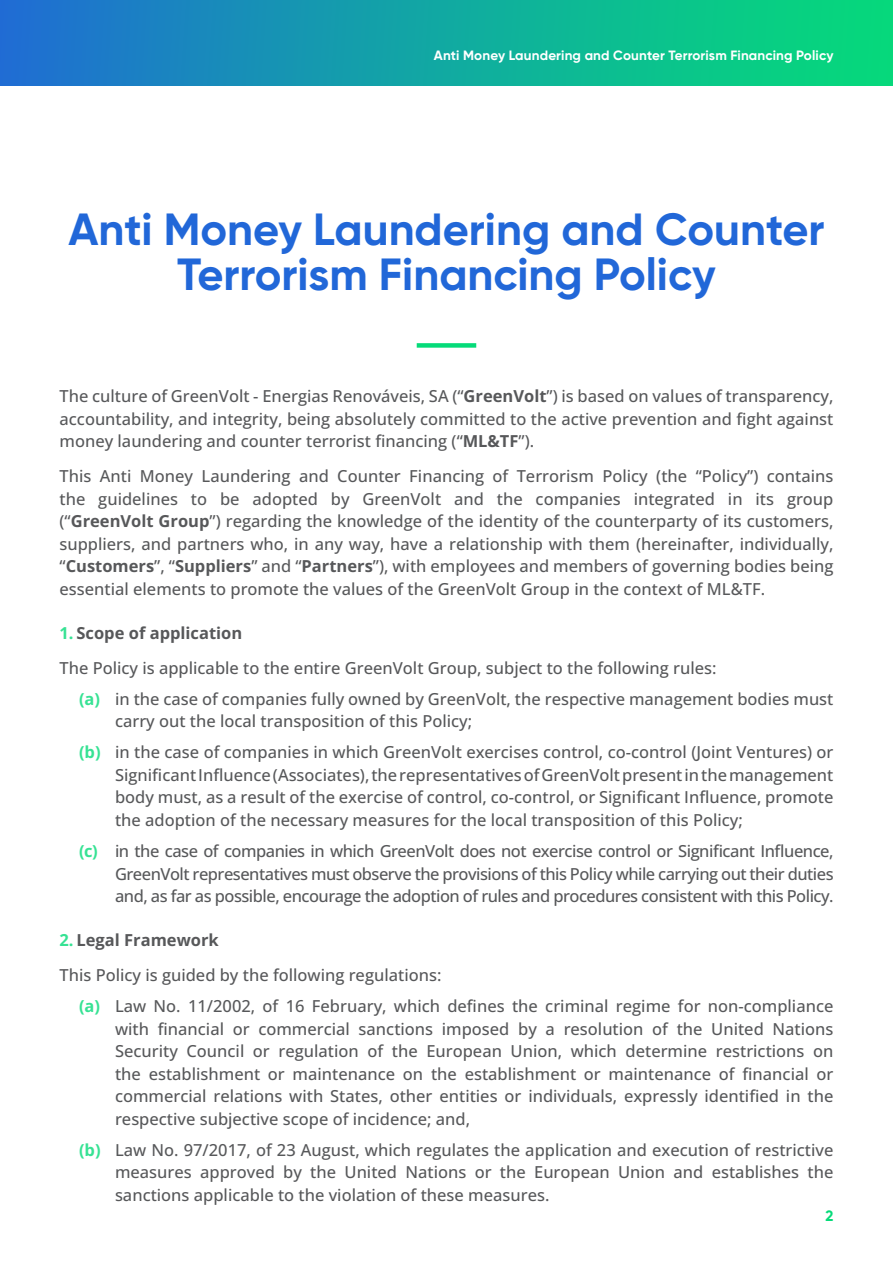
<style>
.page{position:relative;width:893px;height:1263px;background:#fff}
.page>*{position:absolute;margin:0;border:0;box-sizing:border-box;transform-origin:0 0}
.Titulo_Niv1{font:700 45px/45px "Gilroy";color:#2167d8;text-align:center}
.Texto{font:500 16.5px/22.5px "Open Sans";color:#57585a;text-align:justify}
.t1{font:700 16.5px "Open Sans";color:#57585a}
.t2{font:700 15px "Gilroy";color:#05db79}
.t3{font:700 13.5px "Gilroy";letter-spacing:.01em;color:#fff}
.s1{font-weight:700}
.s2{color:#37e294}
.s3{font-weight:700;color:#37e294}
</style>
<div class="page">
<div style="left:0;top:0;width:893px;height:85px;background:linear-gradient(to right,#1f70d1,#04df76)"></div>
<div style="left:417px;top:343px;width:59px;height:5px;background:#05db79"></div>
<p class="t3" style="left:434px;top:46px;width:401px">Anti Money Laundering and Counter Terrorism Financing Policy</p>
<p class="Titulo_Niv1" style="left:68px;top:206px;width:758px">Anti Money Laundering and Counter<br>Terrorism Financing Policy</p>
<p class="Texto" style="left:60px;top:384px;width:775px">The culture of GreenVolt - Energias Renováveis, SA (“<span class="s1">GreenVolt</span>”) is based on values of transparency, accountability, and integrity, being absolutely committed to the active prevention and fight against money laundering and counter terrorist financing (“<span class="s1">ML&amp;TF</span>”).</p>
<p class="Texto" style="left:60px;top:465px;width:775px">This Anti Money Laundering and Counter Financing of Terrorism Policy (the “Policy”) contains the guidelines to be adopted by GreenVolt and the companies integrated in its group (“<span class="s1">GreenVolt Group</span>”) regarding the knowledge of the identity of the counterparty of its customers, suppliers, and partners who, in any way, have a relationship with them (hereinafter, individually, “<span class="s1">Customers</span>”, “<span class="s1">Suppliers</span>” and “<span class="s1">Partners</span>”), with employees and members of governing bodies being essential elements to promote the values of the GreenVolt Group in the context of ML&amp;TF.</p>
<p class="t1" style="left:60px;top:621px;width:184px"><span class="s2">1.</span> Scope of application</p>
<p class="Texto" style="left:60px;top:656px;width:658px">The Policy is applicable to the entire GreenVolt Group, subject to the following rules:</p>
<p class="Texto" style="left:115px;top:687px;width:720px;text-indent:-36px"><span class="s3">(a)</span> in the case of companies fully owned by GreenVolt, the respective management bodies must carry out the local transposition of this Policy;</p>
<p class="Texto" style="left:115px;top:741px;width:720px;text-indent:-36px"><span class="s3">(b)</span> in the case of companies in which GreenVolt exercises control, co-control (Joint Ventures) or Significant Influence (Associates), the representatives of GreenVolt present in the management body must, as a result of the exercise of control, co-control, or Significant Influence, promote the adoption of the necessary measures for the local transposition of this Policy;</p>
<p class="Texto" style="left:115px;top:839px;width:720px;text-indent:-36px"><span class="s3">(c)</span> in the case of companies in which GreenVolt does not exercise control or Significant Influence, GreenVolt representatives must observe the provisions of this Policy while carrying out their duties and, as far as possible, encourage the adoption of rules and procedures consistent with this Policy.</p>
<p class="t1" style="left:60px;top:928px;width:161px"><span class="s2">2.</span> Legal Framework</p>
<p class="Texto" style="left:60px;top:963px;width:383px">This Policy is guided by the following regulations:</p>
<p class="Texto" style="left:115px;top:994px;width:720px;text-indent:-36px"><span class="s3">(a)</span> Law No. 11/2002, of 16 February, which defines the criminal regime for non-compliance with financial or commercial sanctions imposed by a resolution of the United Nations Security Council or regulation of the European Union, which determine restrictions on the establishment or maintenance on the establishment or maintenance of financial or commercial relations with States, other entities or individuals, expressly identified in the respective subjective scope of incidence; and,</p>
<p class="Texto" style="left:115px;top:1138px;width:720px;text-indent:-36px"><span class="s3">(b)</span> Law No. 97/2017, of 23 August, which regulates the application and execution of restrictive measures approved by the United Nations or the European Union and establishes the sanctions applicable to the violation of these measures.</p>
<p class="t2" style="left:825px;top:1206px;width:9px">2</p>
</div>
